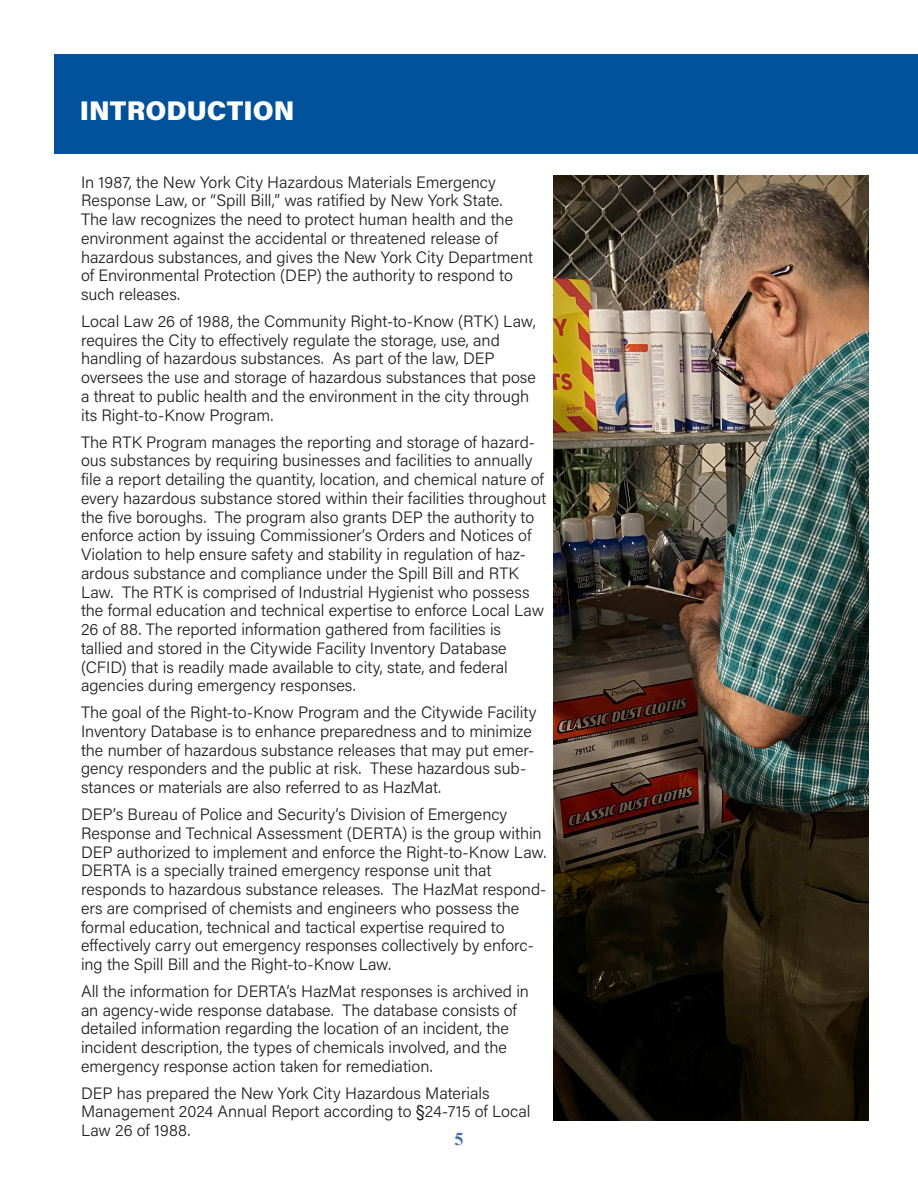
<style>
.page{position:relative;width:918px;height:1188px;background:#fff}
.page>*{position:absolute;margin:0;border:0;box-sizing:border-box;transform-origin:0 0}
.Header-1{font:27px "Acumin Variable Concept";color:#fff}
.t1{font:700 18px "Times New Roman";color:#456dad}
.Body{font:16.5px/18.8px "Acumin Variable Concept";letter-spacing:-.005em;color:#231f20}
.s1{font-family:"Arial"}
</style>
<div class="page">
<img style="left:554px;top:176px;width:314px;height:944px">
<div style="left:54px;top:54px;width:864px;height:100px;background:#01519b"></div>
<p class="Header-1" style="left:80px;top:92px;width:216px">INTRODUCTION</p>
<p class="Body" style="left:81px;top:172px;width:454px">In 1987, the New York City Hazardous Materials Emergency Response Law, or “Spill Bill,” was ratified by New York State.<br>The law recognizes the need to protect human health and the environment against the accidental or threatened release of hazardous substances, and gives the New York City Department of Environmental Protection (DEP) the authority to respond to such releases.</p>
<p class="Body" style="left:81px;top:311px;width:456px">Local Law 26 of 1988, the Community Right-to-Know (RTK) Law, requires the City to effectively regulate the storage, use, and handling of hazardous substances. As part of the law, DEP oversees the use and storage of hazardous substances that pose a threat to public health and the environment in the city through its Right-to-Know Program.</p>
<p class="Body" style="left:81px;top:432px;width:467px">The RTK Program manages the reporting and storage of hazard&shy;ous substances by requiring businesses and facilities to annually file a report detailing the quantity, location, and chemical nature of every hazardous substance stored within their facilities throughout the five boroughs. The program also grants DEP the authority to enforce action by issuing Commissioner’s Orders and Notices of Violation to help ensure safety and stability in regulation of haz&shy;ardous substance and compliance under the Spill Bill and RTK Law. The RTK is comprised of Industrial Hygienist who possess the formal education and technical expertise to enforce Local Law 26 of 88. The reported information gathered from facilities is tallied and stored in the Citywide Facility Inventory Database (CFID) that is readily made available to city, state, and federal agencies during emergency responses.</p>
<p class="Body" style="left:81px;top:702px;width:457px">The goal of the Right-to-Know Program and the Citywide Facility Inventory Database is to enhance preparedness and to minimize the number of hazardous substance releases that may put emer&shy;gency responders and the public at risk. These hazardous sub&shy;stances or materials are also referred to as HazMat.</p>
<p class="Body" style="left:81px;top:804px;width:467px">DEP’s Bureau of Police and Security’s Division of Emergency Response and Technical Assessment (DERTA) is the group within DEP authorized to implement and enforce the Right-to-Know Law.<br>DERTA is a specially trained emergency response unit that responds to hazardous substance releases. The HazMat respond&shy;ers are comprised of chemists and engineers who possess the formal education, technical and tactical expertise required to effectively carry out emergency responses collectively by enforc&shy;ing the Spill Bill and the Right-to-Know Law.</p>
<p class="Body" style="left:81px;top:981px;width:450px">All the information for DERTA’s HazMat responses is archived in an agency-wide response database. The database consists of detailed information regarding the location of an incident, the incident description, the types of chemicals involved, and the emergency response action taken for remediation.</p>
<p class="Body" style="left:81px;top:1083px;width:451px">DEP has prepared the New York City Hazardous Materials<br>Management 2024 Annual Report according to <span class="s1">§</span>24-715 of Local<br>Law 26 of 1988.</p>
<p class="t1" style="left:454px;top:1126px;width:10px">5</p>
</div>
